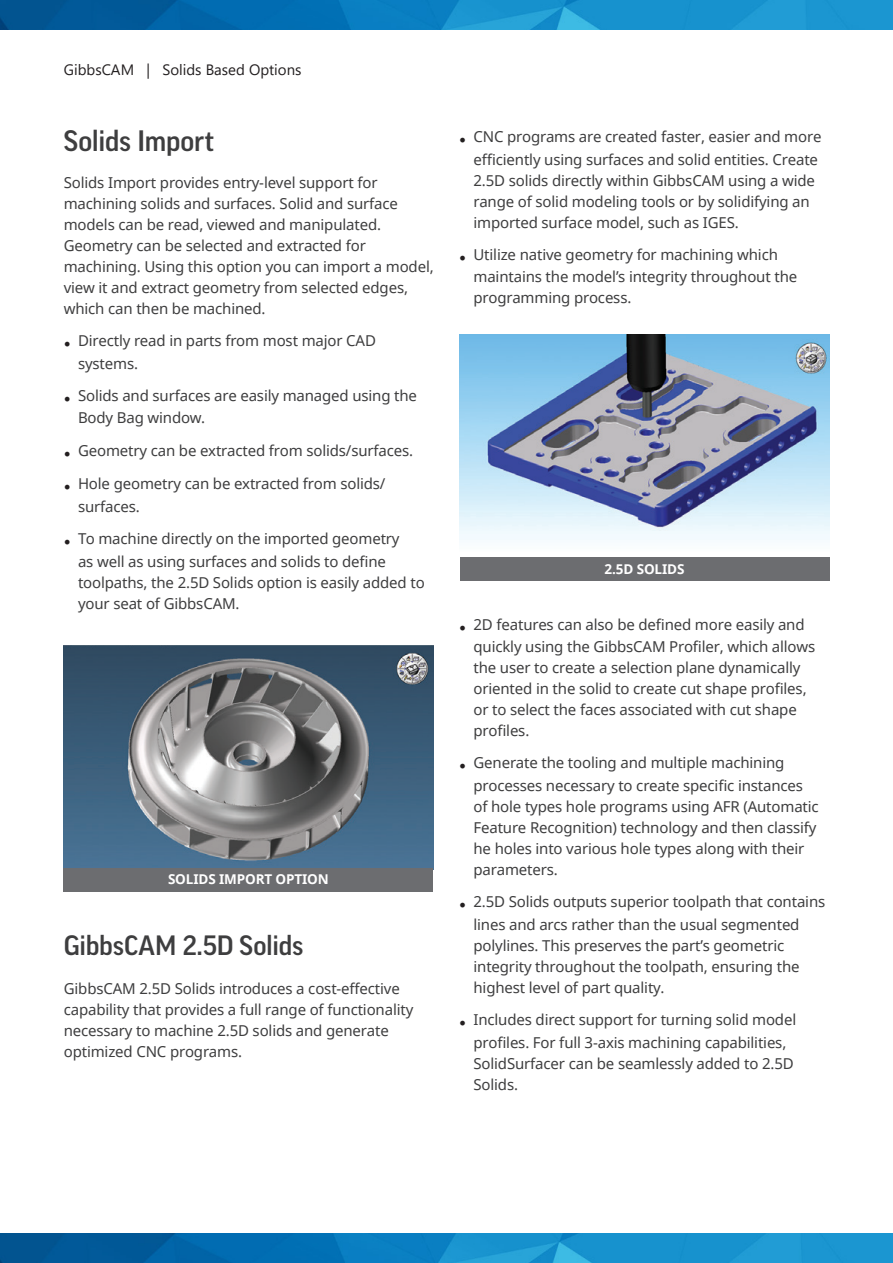
<style>
.page{position:relative;width:893px;height:1263px;background:#fff}
.page>*{position:absolute;margin:0;border:0;box-sizing:border-box;transform-origin:0 0}
.t1{font:500 28.5px "Good Pro";letter-spacing:-.01em;color:#3e3e3f}
.t2{font:500 27px "Good Pro";letter-spacing:-.01em;color:#3e3e3f}
.t3{font:15px/21px "Noto Sans";letter-spacing:-.01em;color:#3e3e3f}
.t4{font:15px "Segoe UI";color:#231f20}
.t5{font:700 13.5px "Noto Sans";letter-spacing:-.01em;color:#fff}
.s1{font-family:"Minion Pro";font-size:18px;color:#231f20}
</style>
<div class="page">
<img style="left:0;top:0;width:893px;height:30px">
<img style="left:0;top:1233px;width:893px;height:30px">
<img style="left:64px;top:645px;width:369px;height:223px">
<div style="left:64px;top:868px;width:369px;height:23px;background:#6c6d70"></div>
<img style="left:460px;top:335px;width:369px;height:205px">
<div style="left:460px;top:557px;width:369px;height:24px;background:#6c6d70"></div>
<h3 class="t4" style="left:64px;top:55px;width:239px">GibbsCAM | Solids Based Options</h3>
<p class="t1" style="left:64px;top:124px;width:152px">Solids Import</p>
<p class="t3" style="left:64px;top:172px;width:371px">Solids Import provides entry-level support for machining solids and surfaces. Solid and surface models can be read, viewed and manipulated.<br>Geometry can be selected and extracted for machining. Using this option you can import a model, view it and extract geometry from selected edges, which can then be machined.</p>
<p class="t3" style="left:78px;top:329px;width:299px;line-height:22.5px;text-indent:-14px"><span class="s1">•</span> Directly read in parts from most major CAD systems.</p>
<p class="t3" style="left:78px;top:384px;width:341px;line-height:22.5px;text-indent:-14px"><span class="s1">•</span> Solids and surfaces are easily managed using the<br>Body Bag window.</p>
<p class="t3" style="left:64px;top:439px;width:351px"><span class="s1">•</span> Geometry can be extracted from solids/surfaces.</p>
<p class="t3" style="left:78px;top:472px;width:309px;line-height:22.5px;text-indent:-14px"><span class="s1">•</span> Hole geometry can be extracted from solids/ surfaces.</p>
<p class="t3" style="left:64px;top:527px;width:337px;line-height:22.5px;text-align:center"><span class="s1">•</span> To machine directly on the imported geometry as well as using surfaces and solids to define</p>
<p class="t3" style="left:78px;top:571px;width:348px">toolpaths, the 2.5D Solids option is easily added to your seat of GibbsCAM.</p>
<p class="t5" style="left:168px;top:870px;width:162px">SOLIDS IMPORT OPTION</p>
<p class="t2" style="left:64px;top:930px;width:241px">GibbsCAM 2.5D Solids</p>
<p class="t3" style="left:64px;top:977px;width:351px">GibbsCAM 2.5D Solids introduces a cost-effective capability that provides a full range of functionality necessary to machine 2.5D solids and generate optimized CNC programs.</p>
<p class="t3" style="left:459px;top:125px;width:364px;line-height:22.5px;text-align:right"><span class="s1">•</span> CNC programs are created faster, easier and more efficiently using surfaces and solid entities. Create</p>
<p class="t3" style="left:473px;top:169px;width:343px">2.5D solids directly within GibbsCAM using a wide range of solid modeling tools or by solidifying an imported surface model, such as IGES.</p>
<p class="t3" style="left:473px;top:243px;width:325px;line-height:22.5px;text-indent:-14px"><span class="s1">•</span> Utilize native geometry for machining which maintains the model’s integrity throughout the</p>
<p class="t3" style="left:473px;top:287px;width:159px">programming process.</p>
<p class="t5" style="left:605px;top:559px;width:81px">2.5D SOLIDS</p>
<p class="t3" style="left:473px;top:613px;width:343px;line-height:22.5px;text-indent:-14px"><span class="s1">•</span> 2D features can also be defined more easily and quickly using the GibbsCAM Profiler, which allows</p>
<p class="t3" style="left:473px;top:657px;width:335px">the user to create a selection plane dynamically oriented in the solid to create cut shape profiles, or to select the faces associated with cut shape profiles.</p>
<p class="t3" style="left:473px;top:751px;width:331px;line-height:22.5px;text-indent:-14px"><span class="s1">•</span> Generate the tooling and multiple machining processes necessary to create specific instances</p>
<p class="t3" style="left:473px;top:796px;width:347px">of hole types hole programs using AFR (Automatic Feature Recognition) technology and then classify he holes into various hole types along with their parameters.</p>
<p class="t3" style="left:473px;top:890px;width:353px;line-height:22.5px;text-indent:-14px"><span class="s1">•</span> 2.5D Solids outputs superior toolpath that contains lines and arcs rather than the usual segmented</p>
<p class="t3" style="left:473px;top:934px;width:328px">polylines. This preserves the part’s geometric integrity throughout the toolpath, ensuring the highest level of part quality.</p>
<p class="t3" style="left:459px;top:1008px;width:338px;line-height:22.5px;text-align:center"><span class="s1">•</span> Includes direct support for turning solid model profiles. For full 3-axis machining capabilities,</p>
<p class="t3" style="left:473px;top:1052px;width:322px">SolidSurfacer can be seamlessly added to 2.5D<br>Solids.</p>
</div>
